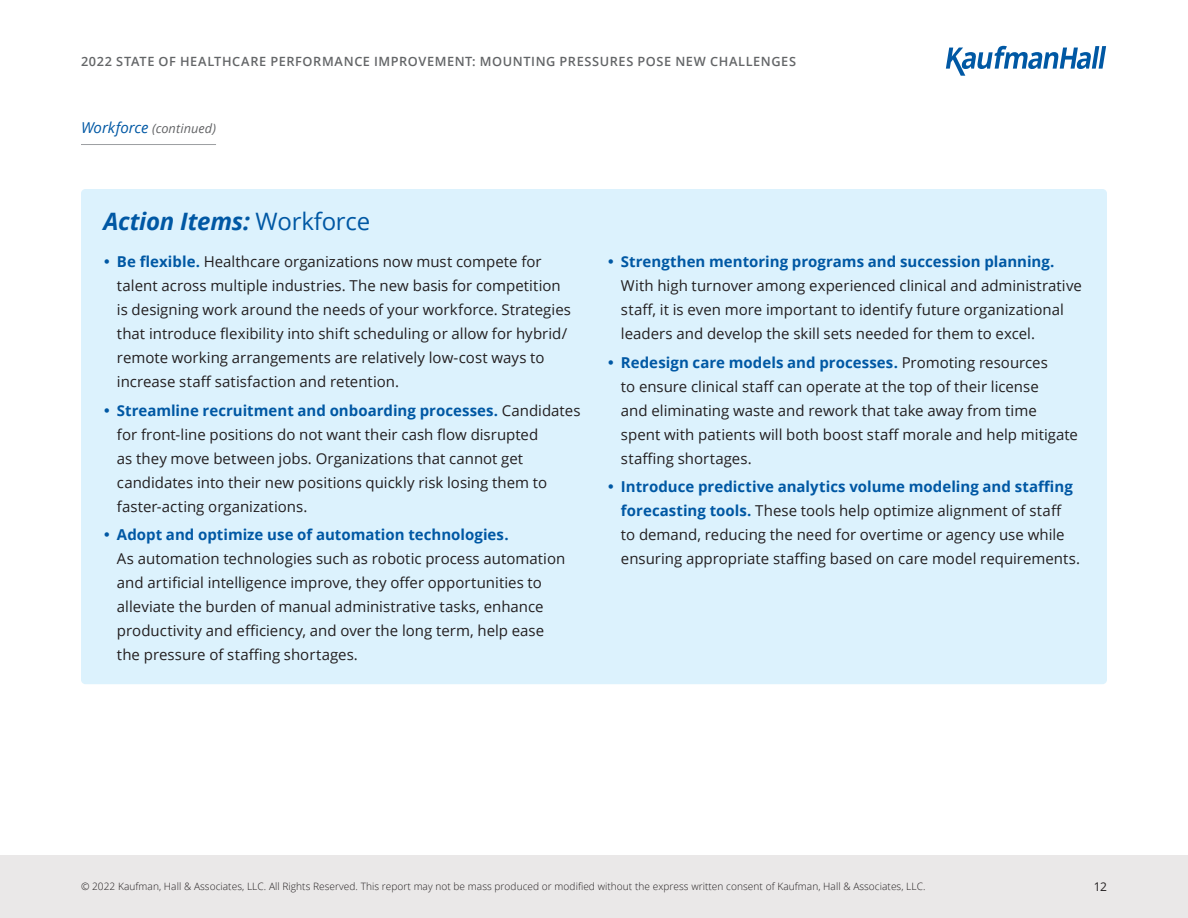
<style>
.page{position:relative;width:1188px;height:918px;background:#fff}
.page>*{position:absolute;margin:0;border:0;box-sizing:border-box;transform-origin:0 0}
.t1{font:italic 700 24px "Open Sans";letter-spacing:-.01em;color:#0058a4}
.t2{font:15px/24px "Open Sans";color:#231f20}
.t3{font:600 12.75px "Open Sans";letter-spacing:.045em;color:#636567}
.t4{font:italic 12.75px "Open Sans";letter-spacing:.005em;color:#636466}
.t5{font:12px "Open Sans";color:#231f20}
.t6{font:300 10.2px "Open Sans";letter-spacing:.005em;color:#231f20}
.s1{font-size:15px;color:#0058a4}
.s2{font-weight:400;font-style:normal}
.s3{color:#0058a4}
.s4{font-weight:700;color:#0058a4}
</style>
<div class="page">
<div style="left:0;top:855px;width:1188px;height:63px;background:#eae8e8"></div>
<div style="left:81px;top:189px;width:1026px;height:495px;background:#dcf2fd;border-radius:4px"></div>
<hr style="left:81px;top:144px;width:135px;height:1px;background:#9d9fa2">
<svg style="left:946px;top:46px;width:160px;height:30px"></svg>
<p class="t3" style="left:81px;top:52px;width:717px">2022 STATE OF HEALTHCARE PERFORMANCE IMPROVEMENT: MOUNTING PRESSURES POSE NEW CHALLENGES</p>
<p class="t4" style="left:81px;top:120px;width:136px"><span class="s1">Workforce</span> (continued)</p>
<h1 class="t1" style="left:104px;top:204px;width:268px">Action Items: <span class="s2">Workforce</span></h1>
<p class="t2" style="left:117px;top:250px;width:456px;text-indent:-13px"><span class="s3">•</span> <span class="s4">Be flexible.</span> Healthcare organizations now must compete for talent across multiple industries. The new basis for competition is designing work around the needs of your workforce. Strategies that introduce flexibility into shift scheduling or allow for hybrid/ remote working arrangements are relatively low-cost ways to increase staff satisfaction and retention.</p>
<p class="t2" style="left:117px;top:398px;width:465px;text-indent:-14px"><span class="s3">•</span> <span class="s4">Streamline recruitment and onboarding processes.</span> Candidates for front-line positions do not want their cash flow disrupted<br>as they move between jobs. Organizations that cannot get candidates into their new positions quickly risk losing them to faster-acting organizations.</p>
<p class="t2" style="left:117px;top:523px;width:450px;text-indent:-13px"><span class="s3">•</span> <span class="s4">Adopt and optimize use of automation technologies.<br></span>As automation technologies such as robotic process automation and artificial intelligence improve, they offer opportunities to alleviate the burden of manual administrative tasks, enhance productivity and efficiency, and over the long term, help ease the pressure of staffing shortages.</p>
<p class="t2" style="left:621px;top:250px;width:462px;text-indent:-14px"><span class="s3">•</span> <span class="s4">Strengthen mentoring programs and succession planning.<br></span>With high turnover among experienced clinical and administrative staff, it is even more important to identify future organizational leaders and develop the skill sets needed for them to excel.</p>
<p class="t2" style="left:621px;top:350px;width:459px;text-indent:-14px"><span class="s3">•</span> <span class="s4">Redesign care models and processes.</span> Promoting resources<br>to ensure clinical staff can operate at the top of their license<br>and eliminating waste and rework that take away from time spent with patients will both boost staff morale and help mitigate staffing shortages.</p>
<p class="t2" style="left:621px;top:475px;width:461px;text-indent:-14px"><span class="s3">•</span> <span class="s4">Introduce predictive analytics volume modeling and staffing forecasting tools.</span> These tools help optimize alignment of staff<br>to demand, reducing the need for overtime or agency use while ensuring appropriate staffing based on care model requirements.</p>
<p class="t6" style="left:81px;top:880px;width:846px">© 2022 Kaufman, Hall &amp; Associates, LLC. All Rights Reserved. This report may not be mass produced or modified without the express written consent of Kaufman, Hall &amp; Associates, LLC.</p>
<p class="t5" style="left:1094px;top:878px;width:15px">12</p>
</div>
